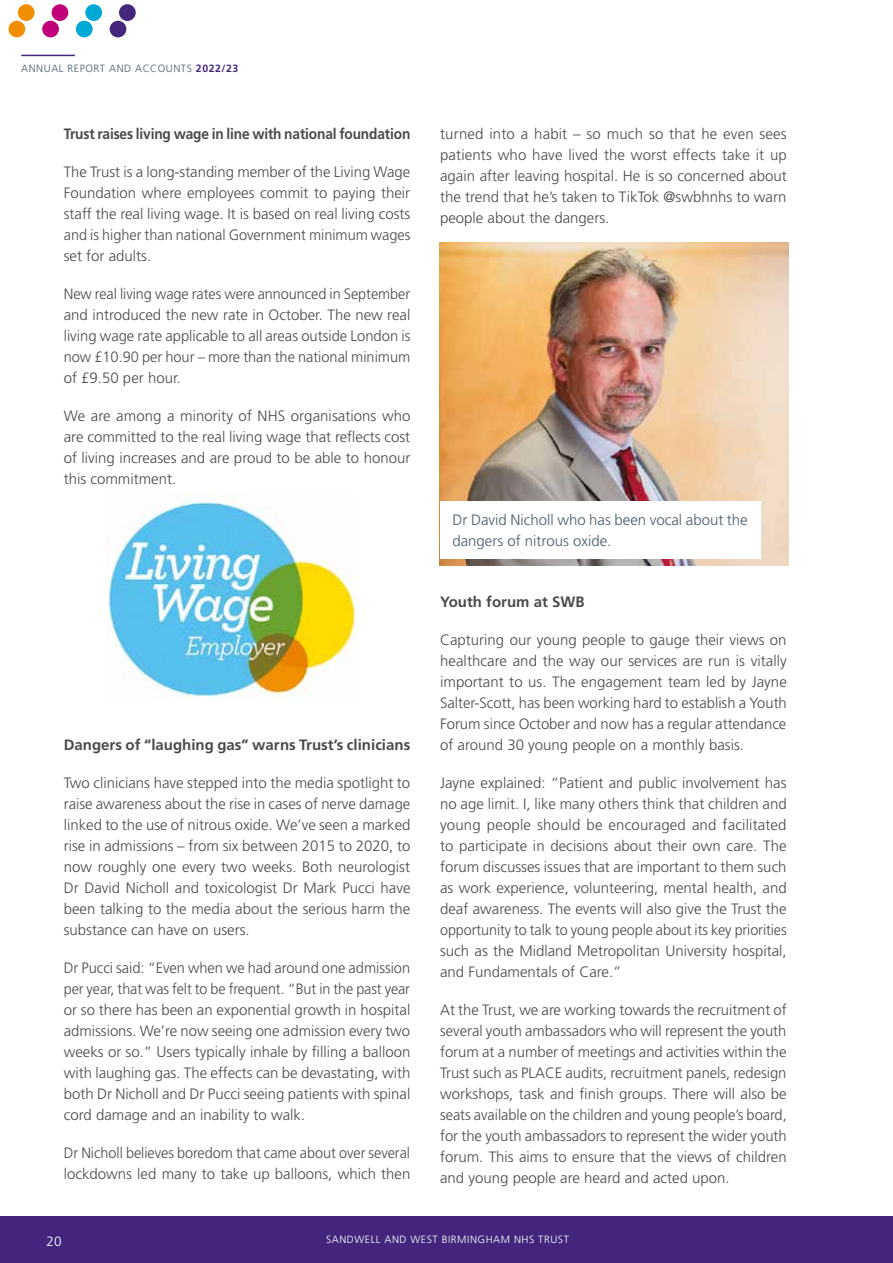
<style>
.page{position:relative;width:893px;height:1263px;background:#fff}
.page>*{position:absolute;margin:0;border:0;box-sizing:border-box;transform-origin:0 0}
.t1{font:300 15px/21px "Frutiger LT Std";color:#4a4a49;text-align:justify}
.t2{font:700 15px "Frutiger LT Std";letter-spacing:-.005em;color:#4a4a49}
.t3{font:300 15px/21px "Frutiger LT Std";color:#475c6d}
.t4{font:700 15px "Frutiger LT Std";letter-spacing:-.005em;color:#4a4a49;scale:.91 1}
.t5{font:300 13.5px "Frutiger LT Std";color:#fff}
.t6{font:300 10.5px "Frutiger LT Std";letter-spacing:.05em;color:#fff}
.t7{font:300 10.5px "Frutiger LT Std";letter-spacing:.05em;color:#475c6d}
.s1{font-weight:700;color:#44257d}
</style>
<div class="page">
<hr style="left:21px;top:55px;width:54px;height:1px;background:#44257d">
<div style="left:119px;top:4px;width:17px;height:17px;background:#45267d;border-radius:50%"></div>
<div style="left:110px;top:21px;width:16px;height:16px;background:#45267d;border-radius:50%"></div>
<div style="left:85px;top:4px;width:17px;height:17px;background:#00a8d6;border-radius:50%"></div>
<div style="left:76px;top:21px;width:17px;height:16px;background:#00a8d6;border-radius:50%"></div>
<div style="left:52px;top:4px;width:16px;height:17px;background:#bf0078;border-radius:50%"></div>
<div style="left:42px;top:21px;width:17px;height:16px;background:#bf0078;border-radius:50%"></div>
<div style="left:18px;top:4px;width:17px;height:17px;background:#f28f00;border-radius:50%"></div>
<div style="left:9px;top:21px;width:16px;height:16px;background:#f28f00;border-radius:50%"></div>
<div style="left:0;top:1216px;width:893px;height:47px;background:#44257d"></div>
<img style="left:106px;top:492px;width:252px;height:206px">
<img style="left:440px;top:242px;width:348px;height:324px">
<div style="left:440px;top:501px;width:320px;height:58px;background:#fff"></div>
<p class="t7" style="left:21px;top:63px;width:218px">ANNUAL REPORT AND ACCOUNTS <span class="s1">2022/23</span></p>
<p class="t4" style="left:64px;top:125px;width:382px">Trust raises living wage in line with national foundation</p>
<p class="t1" style="left:64px;top:161px;width:348px">The Trust is a long-standing member of the Living Wage Foundation where employees commit to paying their staff the real living wage. It is based on real living costs and is higher than national Government minimum wages set for adults.</p>
<p class="t1" style="left:64px;top:283px;width:348px">New real living wage rates were announced in September and introduced the new rate in October. The new real living wage rate applicable to all areas outside London is now £10.90 per hour – more than the national minimum of £9.50 per hour.</p>
<p class="t1" style="left:64px;top:405px;width:348px">We are among a minority of NHS organisations who are committed to the real living wage that reflects cost of living increases and are proud to be able to honour this commitment.</p>
<p class="t2" style="left:64px;top:736px;width:348px">Dangers of “laughing gas” warns Trust’s clinicians</p>
<p class="t1" style="left:64px;top:772px;width:348px">Two clinicians have stepped into the media spotlight to raise awareness about the rise in cases of nerve damage linked to the use of nitrous oxide. We’ve seen a marked rise in admissions – from six between 2015 to 2020, to now roughly one every two weeks. Both neurologist Dr David Nicholl and toxicologist Dr Mark Pucci have been talking to the media about the serious harm the substance can have on users.</p>
<p class="t1" style="left:64px;top:957px;width:348px">Dr Pucci said: “Even when we had around one admission per year, that was felt to be frequent. “But in the past year or so there has been an exponential growth in hospital admissions. We’re now seeing one admission every two weeks or so.” Users typically inhale by filling a balloon with laughing gas. The effects can be devastating, with both Dr Nicholl and Dr Pucci seeing patients with spinal cord damage and an inability to walk.</p>
<p class="t1" style="left:64px;top:1142px;width:348px">Dr Nicholl believes boredom that came about over several lockdowns led many to take up balloons, which then</p>
<p class="t1" style="left:440px;top:123px;width:348px">turned into a habit – so much so that he even sees patients who have lived the worst effects take it up again after leaving hospital. He is so concerned about the trend that he’s taken to TikTok @swbhnhs to warn people about the dangers.</p>
<p class="t3" style="left:452px;top:509px;width:297px">Dr David Nicholl who has been vocal about the dangers of nitrous oxide.</p>
<p class="t2" style="left:440px;top:593px;width:146px">Youth forum at SWB</p>
<p class="t1" style="left:440px;top:629px;width:348px">Capturing our young people to gauge their views on healthcare and the way our services are run is vitally important to us. The engagement team led by Jayne Salter-Scott, has been working hard to establish a Youth Forum since October and now has a regular attendance of around 30 young people on a monthly basis.</p>
<p class="t1" style="left:440px;top:772px;width:348px">Jayne explained: “Patient and public involvement has no age limit. I, like many others think that children and young people should be encouraged and facilitated to participate in decisions about their own care. The forum discusses issues that are important to them such as work experience, volunteering, mental health, and deaf awareness. The events will also give the Trust the opportunity to talk to young people about its key priorities such as the Midland Metropolitan University hospital, and Fundamentals of Care.”</p>
<p class="t1" style="left:440px;top:999px;width:348px">At the Trust, we are working towards the recruitment of several youth ambassadors who will represent the youth forum at a number of meetings and activities within the Trust such as PLACE audits, recruitment panels, redesign workshops, task and finish groups. There will also be seats available on the children and young people’s board, for the youth ambassadors to represent the wider youth forum. This aims to ensure that the views of children and young people are heard and acted upon.</p>
<p class="t5" style="left:46px;top:1233px;width:17px">20</p>
<p class="t6" style="left:326px;top:1233px;width:244px">SANDWELL AND WEST BIRMINGHAM NHS TRUST</p>
</div>
